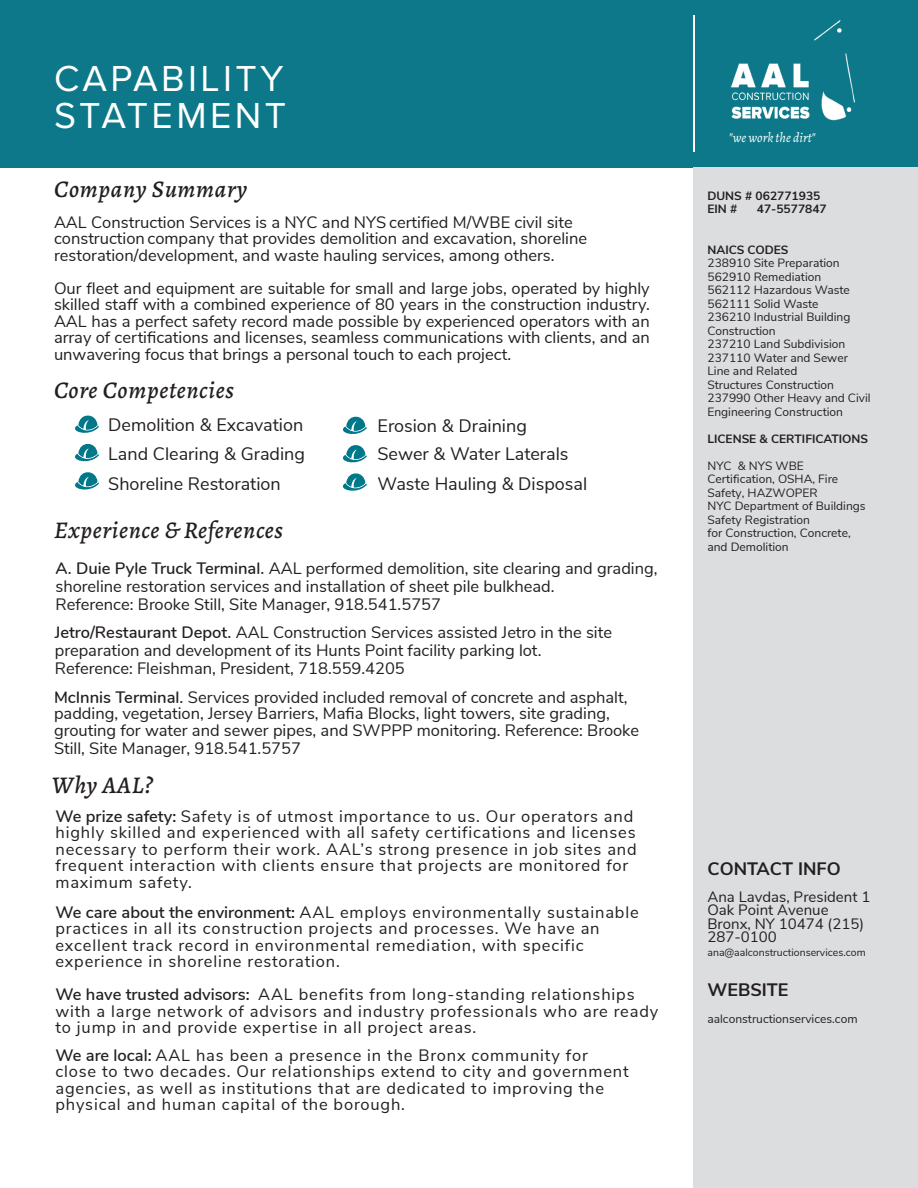
<style>
.page{position:relative;width:918px;height:1188px;background:#fff}
.page>*{position:absolute;margin:0;border:0;box-sizing:border-box;transform-origin:0 0}
.t1{font:37.5px "Proxima Nova";letter-spacing:.09em;color:#fff}
.t2{font:italic 500 24px "Alegreya";letter-spacing:.03em;color:#231f20}
.t3{font:18px "Nunito Sans";color:#231f20}
.t4{font:700 18px "Nunito Sans";color:#231f20}
.t5{font:16.5px/16.5px "Nunito Sans";letter-spacing:.04em;color:#231f20}
.t6{font:16.5px/16.5px "Nunito Sans";color:#231f20}
.t7{font:15px/13.5px "Nunito Sans";color:#231f20}
.t8{font:italic 13.5px "Alegreya";color:#fff}
.t9{font:12px/13.5px "Nunito Sans";color:#231f20}
.t10{font:700 12px/13.5px "Nunito Sans";color:#231f20}
.t11{font:10.5px "Nunito Sans";color:#231f20}
.s1{font-style:inherit}
.s2{font-family:"Nunito";font-weight:600}
.s3{font-weight:600}
.s4{font-weight:700}
</style>
<div class="page">
<div style="left:1px;top:0;width:917px;height:167px;background:#0c7889"></div>
<img style="left:731px;top:19px;width:124px;height:102px">
<div style="left:693px;top:167px;width:225px;height:1021px;background:#dcdddf"></div>
<hr style="left:693px;top:15px;width:1px;height:136px;background:#fff">
<svg style="left:75px;top:415px;width:24px;height:75px"></svg>
<svg style="left:342px;top:416px;width:25px;height:75px"></svg>
<p class="t1" style="left:54px;top:57px;width:231px">CAPABILITY</p>
<p class="t1" style="left:54px;top:94px;width:234px">STATEMENT</p>
<p class="t2" style="left:54px;top:172px;width:195px">Company Summary</p>
<p class="t6" style="left:54px;top:213px;width:535px">AAL Construction Services is a <span class="s1">NYC and NYS</span> certified M/WBE civil site <span class="s1">construction</span> company that provides demolition and excavation, shoreline restoration/development, and waste hauling services, among others.</p>
<p class="t5" style="left:54px;top:279px;width:597px;text-align:justify">Our fleet and equipment are suitable for small and large jobs, operated by highly skilled staff with a combined experience of 80 years in the construction industry.<br>AAL has a perfect safety record made possible by experienced operators with an array of certifications and licenses, seamless communications with clients, and an unwavering focus that brings a personal touch to each project.</p>
<p class="t2" style="left:54px;top:373px;width:181px">Core Competencies</p>
<p class="t3" style="left:108px;top:412px;width:197px">Demolition &amp; Excavation</p>
<p class="t3" style="left:378px;top:413px;width:151px">Erosion &amp; Draining</p>
<p class="t3" style="left:108px;top:441px;width:198px">Land Clearing &amp; Grading</p>
<p class="t3" style="left:378px;top:441px;width:193px">Sewer &amp; Water Laterals</p>
<p class="t3" style="left:108px;top:471px;width:174px">Shoreline Restoration</p>
<p class="t3" style="left:378px;top:470px;width:211px">Waste Hauling &amp; Disposal</p>
<p class="t2" style="left:54px;top:513px;width:230px">Experience &amp; References</p>
<p class="t6" style="left:56px;top:559px;width:604px;line-height:18px"><span class="s2">A. Duie Pyle Truck Terminal.</span> AAL performed demolition, site clearing and grading, shoreline restoration services and installation of sheet pile bulkhead.</p>
<p class="t6" style="left:56px;top:595px;width:387px">Reference: Brooke Still, Site Manager, 918.541.5757</p>
<p class="t6" style="left:55px;top:622px;width:559px;line-height:18px"><span class="s2">Jetro/Restaurant Depot.</span> AAL Construction Services assisted Jetro in the site preparation and development of its Hunts Point facility parking lot.</p>
<p class="t6" style="left:55px;top:659px;width:352px">Reference: Fleishman, President, 718.559.4205</p>
<p class="t6" style="left:54px;top:688px;width:587px"><span class="s2">McInnis Terminal.</span> Services provided included removal of concrete and asphalt, padding, vegetation, Jersey Barriers, Mafia Blocks, light towers, site grading, grouting for water and sewer pipes, and SWPPP monitoring. Reference: Brooke</p>
<p class="t6" style="left:54px;top:739px;width:249px">Still, Site Manager, 918.541.5757</p>
<p class="t2" style="left:52px;top:769px;width:102px">Why AAL?</p>
<p class="t5" style="left:56px;top:807px;width:583px"><span class="s3">We prize safety:</span> Safety is of utmost importance to us. Our operators and highly skilled and experienced with all safety certifications and licenses necessary to perform their work. AAL’s strong presence in job sites and frequent interaction with clients ensure that projects are monitored for maximum safety.</p>
<p class="t5" style="left:56px;top:903px;width:585px"><span class="s3">We care about the environment:</span> AAL employs environmentally sustainable practices in all its construction projects and processes. We have an excellent track record in environmental remediation, with specific experience in shoreline restoration.</p>
<p class="t5" style="left:55px;top:985px;width:604px"><span class="s3">We have trusted advisors:</span> AAL benefits from long-standing relationships with a large network of advisors and industry professionals who are ready to jump in and provide expertise in all project areas.</p>
<p class="t5" style="left:55px;top:1046px;width:575px"><span class="s3">We are local:</span> AAL has been a presence in the Bronx community for close to two decades. Our relationships extend to city and government agencies, as well as institutions that are dedicated to improving the physical and human capital of the borough.</p>
<p class="t8" style="left:729px;top:128px;width:88px">"we work the dirt"</p>
<p class="t10" style="left:707px;top:188px;width:114px">DUNS # 062771935<br>EIN #</p>
<p class="t10" style="left:757px;top:202px;width:72px">47-5577847</p>
<p class="t9" style="left:707px;top:242px;width:165px"><span class="s4">NAICS CODES<br></span>238910 Site Preparation<br>562910 Remediation<br>562112 Hazardous Waste<br>562111 Solid Waste<br>236210 Industrial Building<br>Construction<br>237210 Land Subdivision<br>237110 Water and Sewer<br>Line and Related<br>Structures Construction<br>237990 Other Heavy and Civil<br>Engineering Construction</p>
<p class="t10" style="left:707px;top:431px;width:162px">LICENSE &amp; CERTIFICATIONS</p>
<p class="t9" style="left:707px;top:458px;width:160px">NYC &amp; NYS WBE<br>Certification, OSHA, Fire<br>Safety, HAZWOPER<br>NYC Department of Buildings<br>Safety Registration<br>for Construction, Concrete, and Demolition</p>
<p class="t4" style="left:707px;top:855px;width:135px">CONTACT INFO</p>
<p class="t7" style="left:707px;top:889px;width:164px">Ana Lavdas, President 1<br>Oak Point Avenue<br>Bronx, NY 10474 (215)<br>287-0100</p>
<p class="t11" style="left:707px;top:945px;width:160px">ana@aalconstructionservices.com</p>
<p class="t4" style="left:707px;top:977px;width:83px">WEBSITE</p>
<p class="t9" style="left:707px;top:1012px;width:152px">aalconstructionservices.com</p>
</div>
